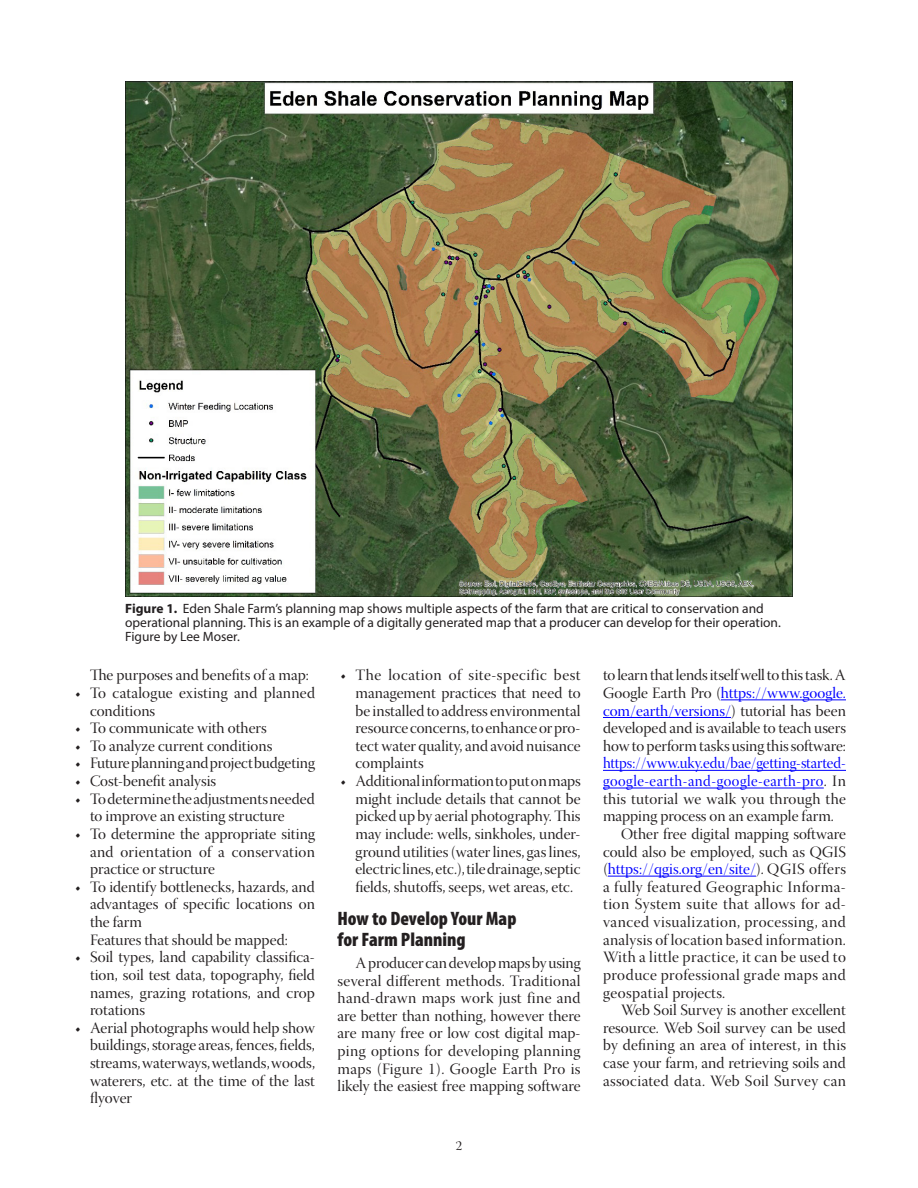
<style>
.page{position:relative;width:918px;height:1188px;background:#fff}
.page>*{position:absolute;margin:0;border:0;box-sizing:border-box;transform-origin:0 0}
._1{font:900 condensed 19.5px/21px "Myriad Pro";color:#231f20}
.body{font:15.75px/17.7px "Warnock Pro Disp";color:#231f20;text-align:justify}
.tables{font:13.5px/14.2px "Myriad Pro";color:#231f20}
.t1{font:13.5px "Warnock Pro Disp";color:#231f20}
.s1{font-weight:700}
.s2{color:#00f}
</style>
<div class="page">
<img style="left:125px;top:81px;width:668px;height:515px">
<hr style="left:721px;top:699px;width:125px;height:1px;background:#00f">
<hr style="left:603px;top:717px;width:128px;height:1px;background:#00f">
<hr style="left:603px;top:770px;width:243px;height:1px;background:#00f">
<hr style="left:603px;top:788px;width:221px;height:1px;background:#00f">
<hr style="left:608px;top:876px;width:148px;height:1px;background:#00f">
<p class="tables" style="left:125px;top:601px;width:657px"><span class="s1">Figure 1.</span> Eden Shale Farm’s planning map shows multiple aspects of the farm that are critical to conservation and operational planning. This is an example of a digitally generated map that a producer can develop for their operation.<br>Figure by Lee Moser.</p>
<p class="body" style="left:90px;top:668px;width:220px">The purposes and benefits of a map:</p>
<p class="body" style="left:90px;top:686px;width:227px;text-indent:-15px">• To catalogue existing and planned conditions</p>
<p class="body" style="left:75px;top:721px;width:193px">• To communicate with others</p>
<p class="body" style="left:75px;top:739px;width:199px">• To analyze current conditions</p>
<p class="body" style="left:75px;top:756px;width:242px">• Future planning and project budgeting</p>
<p class="body" style="left:75px;top:774px;width:143px">• Cost-benefit analysis</p>
<p class="body" style="left:90px;top:792px;width:226px;text-indent:-15px">• To determine the adjustments needed to improve an existing structure</p>
<p class="body" style="left:90px;top:827px;width:227px;text-indent:-15px">• To determine the appropriate siting and orientation of a conservation practice or structure</p>
<p class="body" style="left:90px;top:880px;width:226px;text-indent:-15px">• To identify bottlenecks, hazards, and advantages of specific locations on the farm</p>
<p class="body" style="left:90px;top:933px;width:199px">Features that should be mapped:</p>
<p class="body" style="left:90px;top:950px;width:227px;text-indent:-15px">• Soil types, land capability classifica&shy;tion, soil test data, topography, field names, grazing rotations, and crop rotations</p>
<p class="body" style="left:90px;top:1021px;width:227px;text-indent:-15px">• Aerial photographs would help show buildings, storage areas, fences, fields, streams, waterways, wetlands, woods, waterers, etc. at the time of the last flyover</p>
<p class="body" style="left:603px;top:668px;width:245px">to learn that lends itself well to this task. A Google Earth Pro (<span class="s2">https://www.google. com/earth/versions/</span>) tutorial has been developed and is available to teach users how to perform tasks using this software: <span class="s2">https://www.uky.edu/bae/getting-started&shy;google-earth-and-google-earth-pro</span>. In this tutorial we walk you through the mapping process on an example farm.</p>
<p class="body" style="left:603px;top:827px;width:245px;text-indent:18px">Other free digital mapping software could also be employed, such as QGIS (<span class="s2">https://qgis.org/en/site/</span>). QGIS offers a fully featured Geographic Informa&shy;tion System suite that allows for ad&shy;vanced visualization, processing, and analysis of location based information.<br>With a little practice, it can be used to produce professional grade maps and geospatial projects.</p>
<p class="body" style="left:603px;top:1003px;width:245px;text-indent:18px">Web Soil Survey is another excellent resource. Web Soil survey can be used by defining an area of interest, in this case your farm, and retrieving soils and associated data. Web Soil Survey can</p>
<p class="body" style="left:356px;top:668px;width:227px;text-indent:-15px">• The location of site-specific best management practices that need to be installed to address environmental resource concerns, to enhance or pro&shy;tect water quality, and avoid nuisance complaints</p>
<p class="body" style="left:356px;top:774px;width:227px;text-indent:-15px">• Additional information to put on maps might include details that cannot be picked up by aerial photography. This may include: wells, sinkholes, under&shy;ground utilities (water lines, gas lines, electric lines, etc.), tile drainage, septic fields, shutoffs, seeps, wet areas, etc.</p>
<p class="_1" style="left:338px;top:907px;width:180px">How to Develop Your Map for Farm Planning</p>
<p class="body" style="left:338px;top:956px;width:245px;text-indent:18px">A producer can develop maps by using several different methods. Traditional hand-drawn maps work just fine and are better than nothing, however there are many free or low cost digital map&shy;ping options for developing planning maps (Figure 1). Google Earth Pro is likely the easiest free mapping software</p>
<p class="t1" style="left:456px;top:1138px;width:8px">2</p>
</div>
